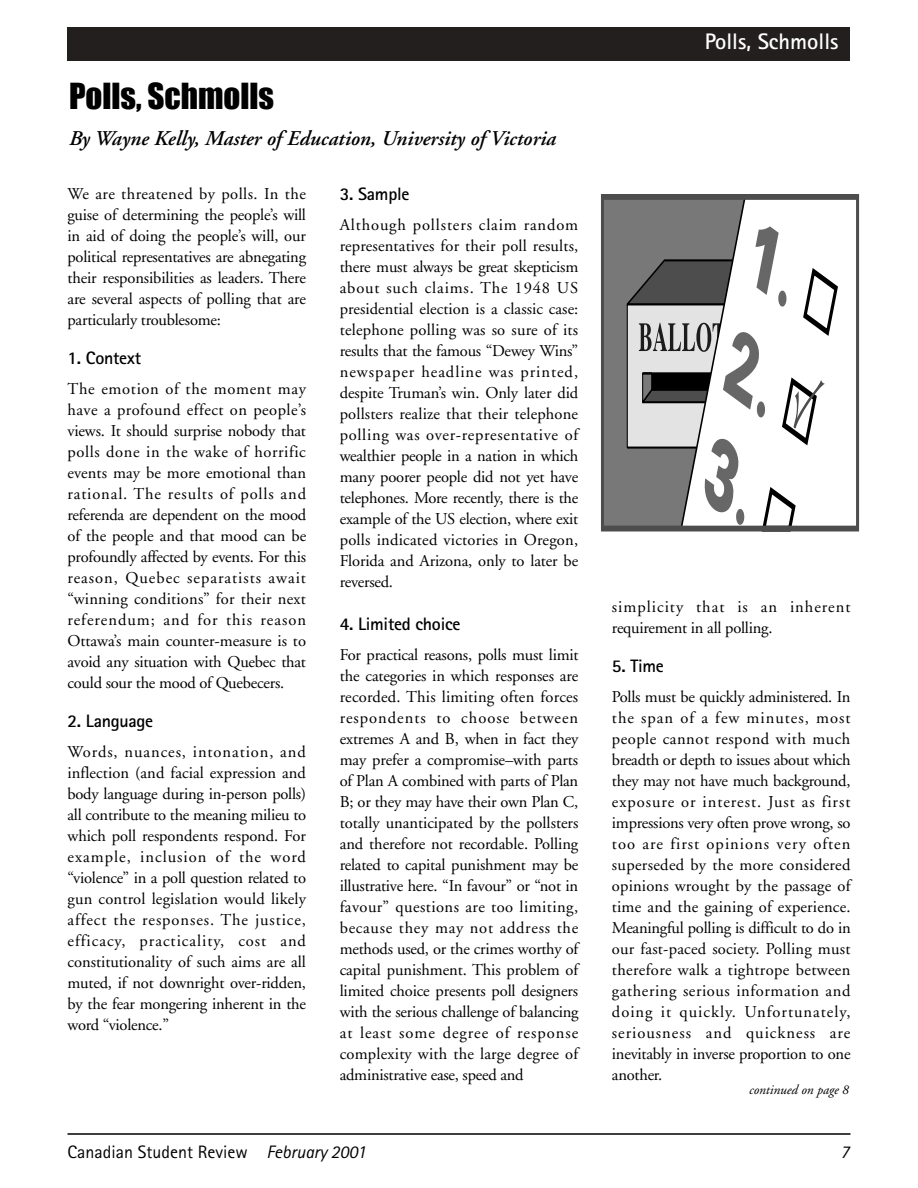
<style>
.page{position:relative;width:918px;height:1188px;background:#fff}
.page>*{position:absolute;margin:0;border:0;box-sizing:border-box;transform-origin:0 0}
.t1{font:33px "Impact";color:#000}
.t2{font:700 22.5px "Rotis Sans Serif";color:#fff}
.t3{font:italic 600 21px "Adobe Garamond";color:#000}
.t4{font:700 18px "Rotis Sans Serif";letter-spacing:-.015em;color:#000}
.t5{font:18px "Rotis Sans Serif";color:#000}
.t6{font:italic 18px "Rotis Sans Serif";color:#000}
.t7{font:16.5px/21px "Adobe Garamond";letter-spacing:-.015em;color:#000;text-align:justify}
.t8{font:16.5px/21px "Adobe Garamond";letter-spacing:.055em;color:#000}
.t9{font:italic 13.5px "Adobe Garamond";color:#000}
.s1{font-style:italic}
</style>
<div class="page">
<div style="left:68px;top:27px;width:782px;height:34px;background:#231f1f"></div>
<hr style="left:68px;top:1133px;width:782px;height:2px;background:#000">
<div style="left:602px;top:197px;width:256px;height:332px;background:#787878"></div>
<svg style="left:679px;top:194px;width:180px;height:338px;fill:#fff"></svg>
<div style="left:600px;top:195px;width:260px;height:336px;border:4px solid #4d4d4d"></div>
<svg style="left:624px;top:226px;width:216px;height:306px"></svg>
<h1 class="t1" style="left:69px;top:75px;width:207px">Polls, Schmolls</h1>
<p class="t3" style="left:69px;top:129px;width:489px">By Wayne Kelly, Master of Education, University of Victoria</p>
<p class="t7" style="left:67px;top:185px;width:240px">We are threatened by polls. In the guise of determining the people’s will in aid of doing the people’s will, our political representatives are abnegating their responsibilities as leaders. There are several aspects of polling that are particularly troublesome:</p>
<p class="t4" style="left:68px;top:352px;width:75px">1. Context</p>
<p class="t7" style="left:68px;top:380px;width:240px">The emotion of the moment may have a profound effect on people’s views. It should surprise nobody that polls done in the wake of horrific events may be more emotional than rational. The results of polls and referenda are dependent on the mood of the people and that mood can be profoundly affected by events. For this reason, Quebec separatists await “winning conditions” for their next referendum; and for this reason Ottawa’s main counter-measure is to avoid any situation with Quebec that could sour the mood of Quebecers.</p>
<p class="t4" style="left:68px;top:715px;width:87px">2. Language</p>
<p class="t7" style="left:67px;top:743px;width:240px">Words, nuances, intonation, and inflection (and facial expression and body language during in-person polls) all contribute to the meaning milieu to which poll respondents respond. For example, inclusion of the word “violence” in a poll question related to gun control legislation would likely affect the responses. The justice, efficacy, practicality, cost and constitutionality of such aims are all muted, if not downright over-ridden, by the fear mongering inherent in the word “violence.”</p>
<p class="t4" style="left:340px;top:188px;width:71px">3. Sample</p>
<p class="t7" style="left:340px;top:216px;width:240px">Although pollsters claim random representatives for their poll results, there must always be great skepticism about such claims. The 1948 US presidential election is a classic case: telephone polling was so sure of its results that the famous “Dewey Wins” newspaper headline was printed, despite Truman’s win. Only later did pollsters realize that their telephone polling was over-representative of wealthier people in a nation in which many poorer people did not yet have telephones. More recently, there is the example of the US election, where exit polls indicated victories in Oregon, Florida and Arizona, only to later be reversed.</p>
<p class="t4" style="left:340px;top:618px;width:122px">4. Limited choice</p>
<p class="t7" style="left:340px;top:646px;width:240px">For practical reasons, polls must limit the categories in which responses are recorded. This limiting often forces respondents to choose between extremes A and B, when in fact they may prefer a compromise–with parts of Plan A combined with parts of Plan B; or they may have their own Plan C, totally unanticipated by the pollsters and therefore not recordable. Polling related to capital punishment may be illustrative here. “In favour” or “not in favour” questions are too limiting, because they may not address the methods used, or the crimes worthy of capital punishment. This problem of limited choice presents poll designers with the serious challenge of balancing at least some degree of response complexity with the large degree of administrative ease, speed and</p>
<h2 class="t2" style="left:705px;top:34px;width:135px">Polls, Schmolls</h2>
<p class="t8" style="left:612px;top:598px;width:240px">simplicity that is an inherent requirement in all polling.</p>
<p class="t4" style="left:612px;top:660px;width:53px">5. Time</p>
<p class="t7" style="left:612px;top:688px;width:240px">Polls must be quickly administered. In the span of a few minutes, most people cannot respond with much breadth or depth to issues about which they may not have much background, exposure or interest. Just as first impressions very often prove wrong, so too are first opinions very often superseded by the more considered opinions wrought by the passage of time and the gaining of experience.<br>Meaningful polling is difficult to do in our fast-paced society. Polling must therefore walk a tightrope between gathering serious information and doing it quickly. Unfortunately, seriousness and quickness are inevitably in inverse proportion to one another.</p>
<p class="t9" style="left:749px;top:1084px;width:101px">continued on page 8</p>
<p class="t5" style="left:68px;top:1146px;width:300px">Canadian Student Review <span class="s1">February 2001</span></p>
<p class="t6" style="left:840px;top:1146px;width:10px">7</p>
</div>
